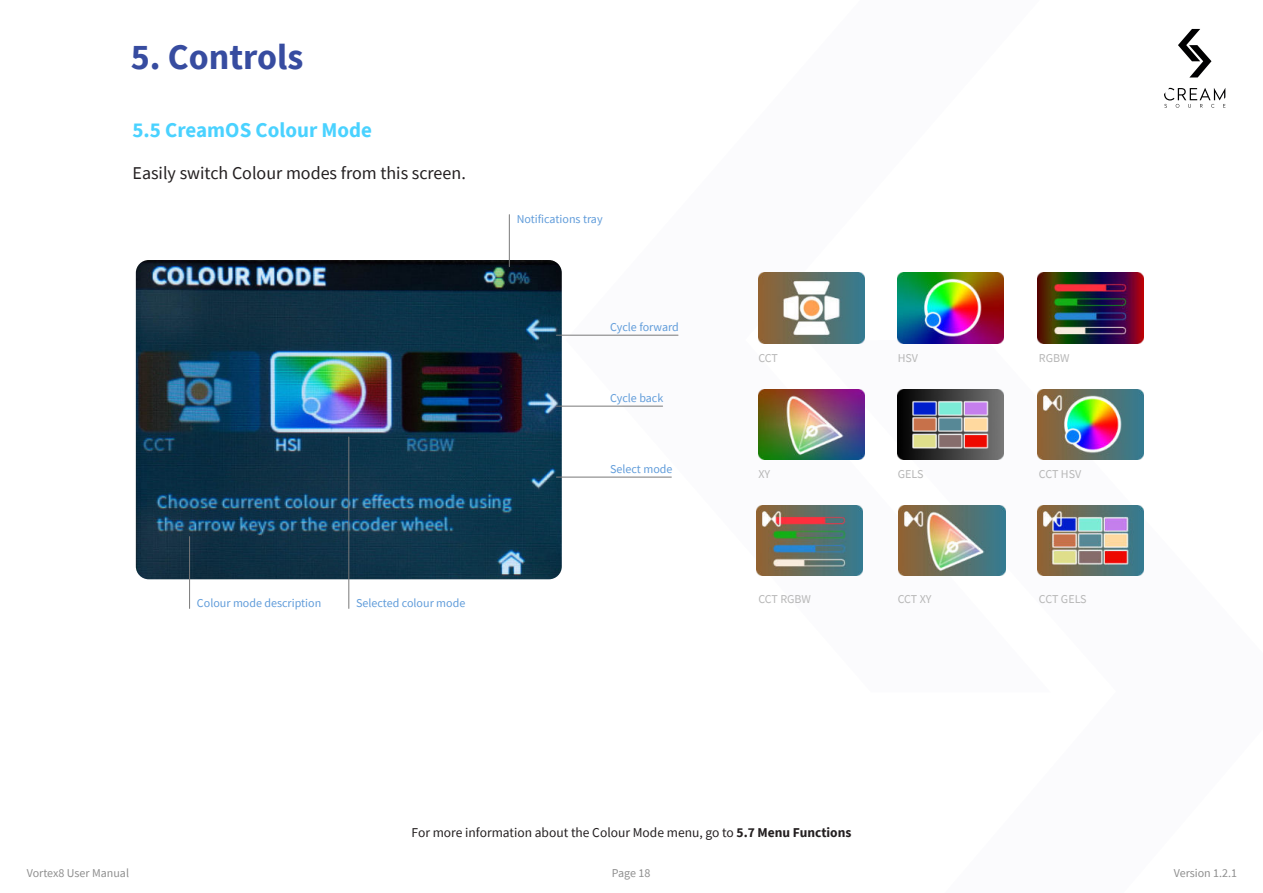
<style>
.page{position:relative;width:1263px;height:893px;background:#fff}
.page>*{position:absolute;margin:0;border:0;box-sizing:border-box;transform-origin:0 0}
.t1{font:700 36px "Source Sans Pro";color:#374ca0}
.t2{font:700 21px "Source Sans Pro";color:#4ad2ff}
.t3{font:18px "Source Sans Pro";color:#231f20}
.t4{font:13.5px "Source Sans Pro";color:#231f20}
.t5{font:12px "Source Sans Pro";color:#609cda}
.t6{font:12px "Source Sans Pro";color:#b7b7b7}
.t7{font:12px "Source Sans Pro";color:#8f8f8f}
.s1{font-weight:700}
</style>
<div class="page">
<img style="left:136px;top:260px;width:426px;height:319px;border-radius:13px">
<svg style="left:1164px;top:88px;width:61px;height:20px"></svg>
<svg style="left:1178px;top:29px;width:33px;height:49px"></svg>
<hr style="left:348px;top:437px;width:1px;height:171px;background:#797979">
<hr style="left:189px;top:537px;width:1px;height:71px;background:#797979">
<hr style="left:509px;top:215px;width:1px;height:52px;background:#797979">
<hr style="left:556px;top:335px;width:122px;height:1px;background:#797979">
<hr style="left:556px;top:406px;width:107px;height:1px;background:#797979">
<hr style="left:556px;top:477px;width:115px;height:1px;background:#797979">
<img style="left:1037px;top:505px;width:106px;height:71px">
<img style="left:1037px;top:389px;width:106px;height:71px">
<img style="left:756px;top:505px;width:106px;height:71px">
<img style="left:899px;top:505px;width:106px;height:71px">
<img style="left:758px;top:273px;width:106px;height:71px">
<img style="left:898px;top:389px;width:106px;height:71px">
<img style="left:898px;top:273px;width:106px;height:71px">
<img style="left:1037px;top:273px;width:106px;height:71px">
<img style="left:758px;top:389px;width:106px;height:71px">
<h1 class="t1" style="left:131px;top:32px;width:174px">5. Controls</h1>
<h2 class="t2" style="left:133px;top:116px;width:241px">5.5 CreamOS Colour Mode</h2>
<h3 class="t3" style="left:133px;top:162px;width:335px">Easily switch Colour modes from this screen.</h3>
<p class="t5" style="left:197px;top:596px;width:126px">Colour mode description</p>
<p class="t5" style="left:356px;top:596px;width:111px">Selected colour mode</p>
<p class="t5" style="left:517px;top:212px;width:87px">Notifications tray</p>
<p class="t5" style="left:610px;top:319px;width:70px">Cycle forward</p>
<p class="t5" style="left:610px;top:390px;width:55px">Cycle back</p>
<p class="t5" style="left:610px;top:461px;width:64px">Select mode</p>
<p class="t6" style="left:758px;top:350px;width:21px">CCT</p>
<p class="t6" style="left:758px;top:467px;width:13px">XY</p>
<p class="t6" style="left:758px;top:591px;width:54px">CCT RGBW</p>
<p class="t6" style="left:898px;top:350px;width:22px">HSV</p>
<p class="t6" style="left:898px;top:467px;width:27px">GELS</p>
<p class="t6" style="left:898px;top:591px;width:35px">CCT XY</p>
<p class="t4" style="left:412px;top:824px;width:441px">For more information about the Colour Mode menu, go to <span class="s1">5.7 Menu Functions</span></p>
<p class="t6" style="left:1039px;top:350px;width:32px">RGBW</p>
<p class="t6" style="left:1039px;top:467px;width:44px">CCT HSV</p>
<p class="t6" style="left:1039px;top:591px;width:49px">CCT GELS</p>
<p class="t7" style="left:27px;top:865px;width:104px">Vortex8 User Manual</p>
<p class="t7" style="left:1174px;top:865px;width:65px">Version 1.2.1</p>
<p class="t7" style="left:612px;top:865px;width:40px">Page 18</p>
</div>
